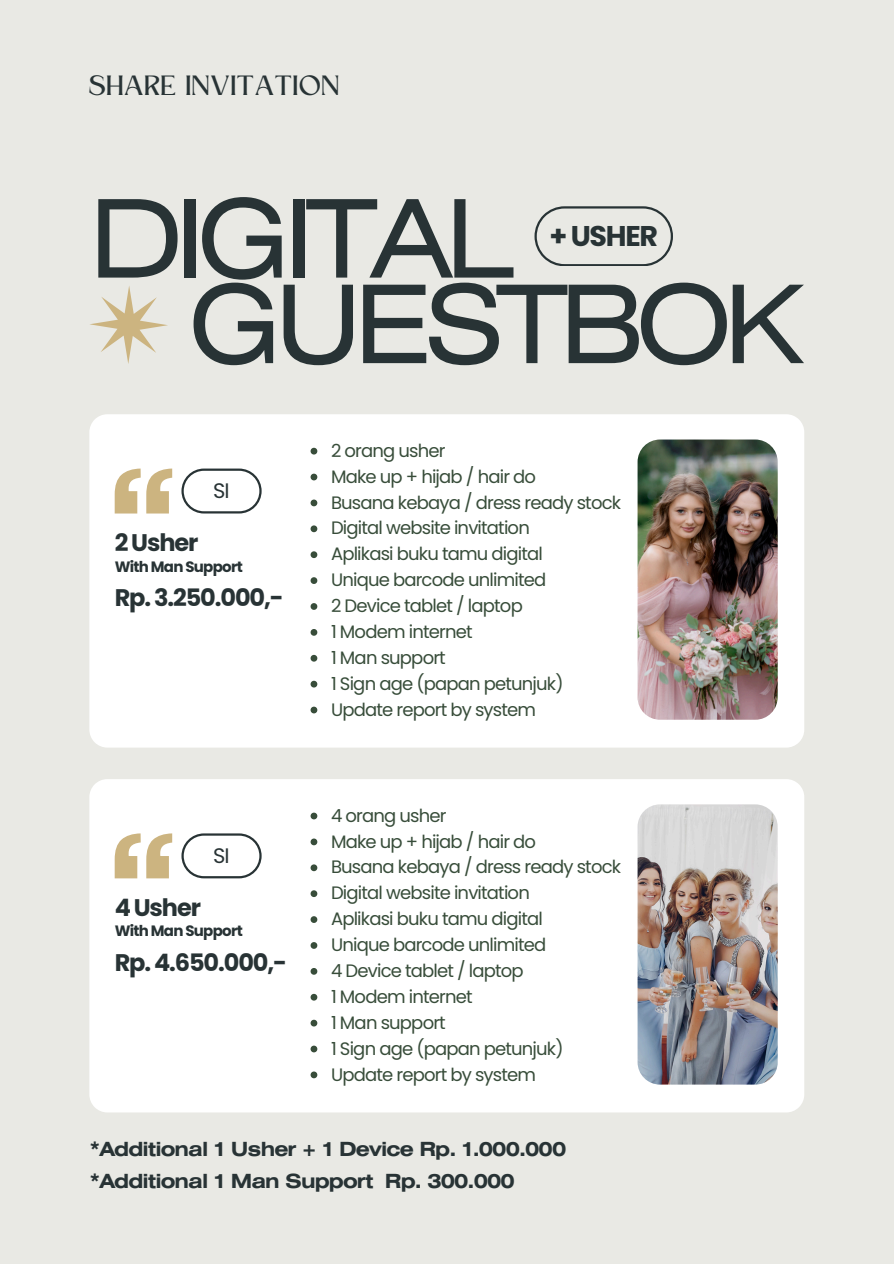
<style>
.page{position:relative;width:894px;height:1264px;background:#fff}
.page>*{position:absolute;margin:0;border:0;box-sizing:border-box;transform-origin:0 0}
.t1{font:108px "Helios Ext";letter-spacing:-.07em;color:#283335}
.t2{font:700 28.5px "Poppins";letter-spacing:-.045em;color:#283335}
.t3{font:25.95px "Kingred Serif";color:#283335}
.t4{font:700 24px "Poppins";letter-spacing:-.045em;color:#283335}
.t5{font:21px "Poppins";color:#283335}
.t6{font:700 19.5px "Helios Ext";letter-spacing:-.045em;color:#283335}
.t7{font:18px "Poppins";letter-spacing:-.045em;color:#384d3a}
.t8{font:700 15px "Poppins";letter-spacing:-.045em;color:#283335}
</style>
<div class="page">
<div style="left:0;top:0;width:893px;height:1263px;background:#e9e9e4"></div>
<svg style="left:90px;top:286px;width:78px;height:78px"></svg>
<svg style="left:534px;top:206px;width:138px;height:60px"></svg>
<div style="left:89px;top:414px;width:715px;height:333px;background:#fff"></div>
<svg style="left:115px;top:468px;width:57px;height:45px;background:#decead"></svg>
<svg style="left:181px;top:468px;width:80px;height:45px;background:#e4e6e6"></svg>
<img style="left:637px;top:439px;width:140px;height:280px;border-radius:22px">
<svg style="left:310px;top:448px;width:7px;height:6px"></svg>
<svg style="left:310px;top:473px;width:7px;height:7px"></svg>
<svg style="left:310px;top:499px;width:7px;height:7px"></svg>
<svg style="left:310px;top:525px;width:7px;height:7px"></svg>
<svg style="left:310px;top:551px;width:7px;height:7px"></svg>
<svg style="left:310px;top:577px;width:7px;height:7px"></svg>
<svg style="left:310px;top:603px;width:7px;height:7px"></svg>
<svg style="left:310px;top:629px;width:7px;height:6px"></svg>
<svg style="left:310px;top:655px;width:7px;height:6px"></svg>
<svg style="left:310px;top:680px;width:7px;height:7px"></svg>
<svg style="left:310px;top:706px;width:7px;height:7px"></svg>
<div style="left:89px;top:779px;width:715px;height:333px;background:#fff"></div>
<svg style="left:115px;top:833px;width:57px;height:45px;background:#deceac"></svg>
<svg style="left:181px;top:833px;width:80px;height:45px;background:#e4e5e6"></svg>
<img style="left:637px;top:804px;width:140px;height:280px;border-radius:22px">
<svg style="left:310px;top:812px;width:7px;height:7px"></svg>
<svg style="left:310px;top:838px;width:7px;height:7px"></svg>
<svg style="left:310px;top:864px;width:7px;height:7px"></svg>
<svg style="left:310px;top:890px;width:7px;height:7px"></svg>
<svg style="left:310px;top:916px;width:7px;height:7px"></svg>
<svg style="left:310px;top:942px;width:7px;height:6px"></svg>
<svg style="left:310px;top:968px;width:7px;height:6px"></svg>
<svg style="left:310px;top:993px;width:7px;height:7px"></svg>
<svg style="left:310px;top:1019px;width:7px;height:7px"></svg>
<svg style="left:310px;top:1045px;width:7px;height:7px"></svg>
<svg style="left:310px;top:1071px;width:7px;height:7px"></svg>
<p class="t3" style="left:89px;top:75px;width:253px">SHARE INVITATION</p>
<h1 class="t1" style="left:89px;top:199px;width:427px">DIGITAL</h1>
<h2 class="t2" style="left:549px;top:216px;width:110px">+ USHER</h2>
<h3 class="t1" style="left:189px;top:285px;width:616px">GUESTBOK</h3>
<h1 class="t5" style="left:213px;top:476px;width:18px">SI</h1>
<p class="t4" style="left:115px;top:526px;width:85px">2 Usher</p>
<p class="t4" style="left:115px;top:581px;width:171px">Rp. 3.250.000,-</p>
<p class="t8" style="left:115px;top:556px;width:130px">With Man Support</p>
<h5 class="t5" style="left:213px;top:840px;width:18px">SI</h5>
<p class="t4" style="left:115px;top:890px;width:88px">4 Usher</p>
<p class="t4" style="left:115px;top:945px;width:174px">Rp. 4.650.000,-</p>
<h5 class="t8" style="left:115px;top:920px;width:130px">With Man Support</h5>
<p class="t7" style="left:331px;top:438px;width:116px">2 orang usher</p>
<p class="t7" style="left:331px;top:464px;width:206px">Make up + hijab / hair do</p>
<p class="t7" style="left:331px;top:489px;width:291px">Busana kebaya / dress ready stock</p>
<p class="t7" style="left:331px;top:515px;width:200px">Digital website invitation</p>
<p class="t7" style="left:331px;top:541px;width:213px">Aplikasi buku tamu digital</p>
<p class="t7" style="left:331px;top:567px;width:217px">Unique barcode unlimited</p>
<p class="t7" style="left:331px;top:593px;width:193px">2 Device tablet / laptop</p>
<p class="t7" style="left:331px;top:619px;width:143px">1 Modem internet</p>
<p class="t7" style="left:331px;top:645px;width:116px">1 Man support</p>
<p class="t7" style="left:331px;top:671px;width:234px">1 Sign age (papan petunjuk)</p>
<p class="t7" style="left:331px;top:696px;width:206px">Update report by system</p>
<p class="t7" style="left:331px;top:802px;width:117px">4 orang usher</p>
<h4 class="t7" style="left:331px;top:828px;width:206px">Make up + hijab / hair do</h4>
<p class="t7" style="left:331px;top:854px;width:291px">Busana kebaya / dress ready stock</p>
<p class="t7" style="left:331px;top:880px;width:200px">Digital website invitation</p>
<p class="t7" style="left:331px;top:906px;width:213px">Aplikasi buku tamu digital</p>
<p class="t7" style="left:331px;top:932px;width:217px">Unique barcode unlimited</p>
<p class="t7" style="left:331px;top:958px;width:194px">4 Device tablet / laptop</p>
<p class="t7" style="left:331px;top:983px;width:143px">1 Modem internet</p>
<p class="t7" style="left:331px;top:1009px;width:116px">1 Man support</p>
<p class="t7" style="left:331px;top:1035px;width:234px">1 Sign age (papan petunjuk)</p>
<p class="t7" style="left:331px;top:1061px;width:206px">Update report by system</p>
<p class="t6" style="left:89px;top:1141px;width:478px">*Additional 1 Usher + 1 Device Rp. 1.000.000</p>
<h4 class="t6" style="left:89px;top:1173px;width:427px">*Additional 1 Man Support Rp. 300.000</h4>
</div>
